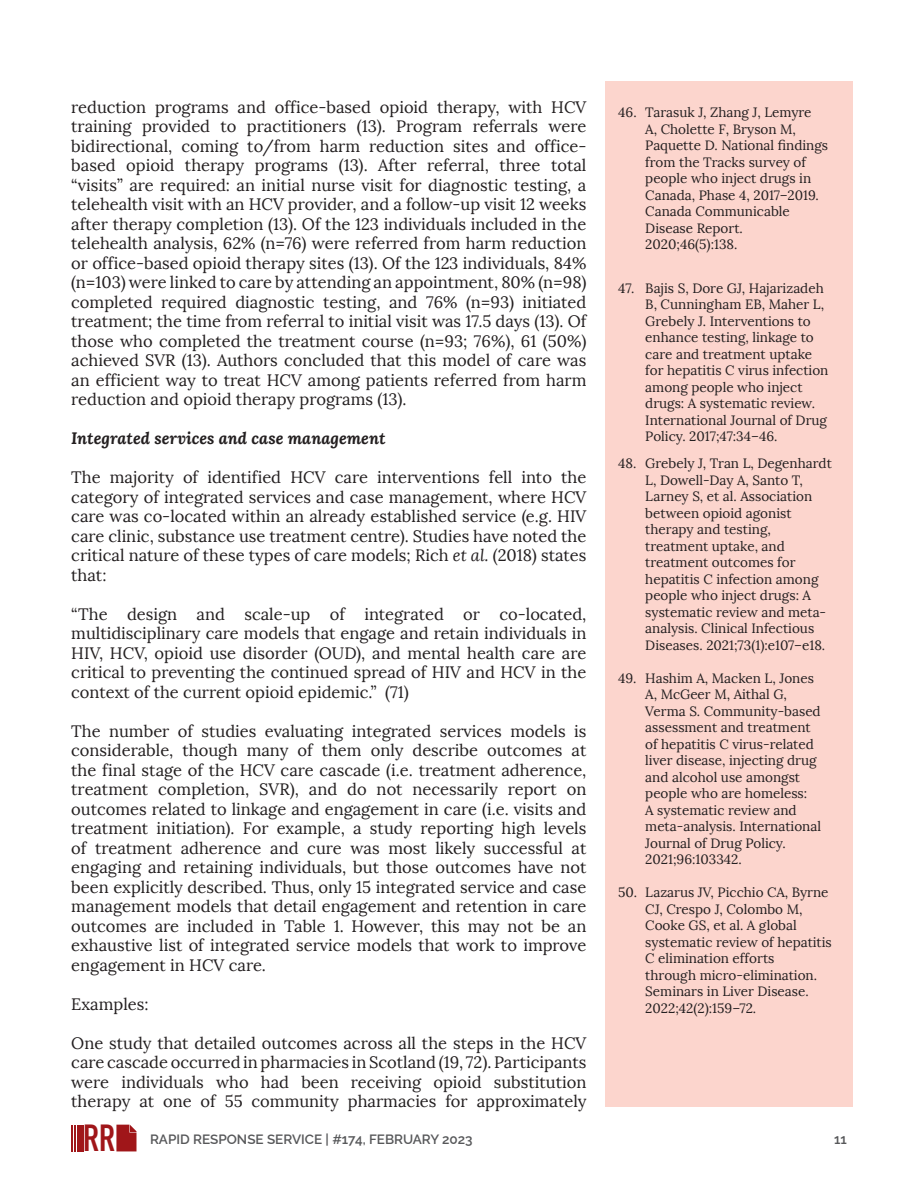
<style>
.page{position:relative;width:918px;height:1188px;background:#fff}
.page>*{position:absolute;margin:0;border:0;box-sizing:border-box;transform-origin:0 0}
.t1{font:700 37.2px "DIN Condensed";color:#a01619}
.body__serif__11pt{font:16.5px/19.5px "Lora";color:#231f20;text-align:justify}
.body__serif__11pt-2{font:italic 700 16.5px "Lora";color:#231f20}
.t2{font:13.5px/16.5px "Lora";color:#231f20}
.t3{font:600 13.5px "Raleway";color:#57585a}
.s1{font-style:italic}
</style>
<div class="page">
<hr style="left:71px;top:1125px;width:2px;height:26px;background:#a01619">
<hr style="left:74px;top:1125px;width:2px;height:26px;background:#a01619">
<hr style="left:77px;top:1125px;width:2px;height:26px;background:#a01619">
<hr style="left:81px;top:1125px;width:3px;height:26px;background:#a01619">
<svg style="left:116px;top:1125px;width:21px;height:26px"></svg>
<div style="left:605px;top:81px;width:248px;height:1026px;background:#fcd5cd"></div>
<p class="body__serif__11pt" style="left:71px;top:97px;width:517px">reduction programs and office-based opioid therapy, with HCV training provided to practitioners (13). Program referrals were bidirectional, coming to/from harm reduction sites and office&shy;based opioid therapy programs (13). After referral, three total “visits” are required: an initial nurse visit for diagnostic testing, a telehealth visit with an HCV provider, and a follow-up visit 12 weeks after therapy completion (13). Of the 123 individuals included in the telehealth analysis, 62% (n=76) were referred from harm reduction or office-based opioid therapy sites (13). Of the 123 individuals, 84% (n=103) were linked to care by attending an appointment, 80% (n=98) completed required diagnostic testing, and 76% (n=93) initiated treatment; the time from referral to initial visit was 17.5 days (13). Of those who completed the treatment course (n=93; 76%), 61 (50%) achieved SVR (13). Authors concluded that this model of care was an efficient way to treat HCV among patients referred from harm reduction and opioid therapy programs (13).</p>
<p class="body__serif__11pt-2" style="left:71px;top:427px;width:316px">Integrated services and case management</p>
<p class="body__serif__11pt" style="left:71px;top:468px;width:517px">The majority of identified HCV care interventions fell into the category of integrated services and case management, where HCV care was co-located within an already established service (e.g. HIV care clinic, substance use treatment centre). Studies have noted the critical nature of these types of care models; Rich <span class="s1">et al.</span> (2018) states that:</p>
<p class="body__serif__11pt" style="left:71px;top:604px;width:517px">“The design and scale-up of integrated or co-located, multidisciplinary care models that engage and retain individuals in HIV, HCV, opioid use disorder (OUD), and mental health care are critical to preventing the continued spread of HIV and HCV in the context of the current opioid epidemic.” (71)</p>
<p class="body__serif__11pt" style="left:71px;top:721px;width:517px">The number of studies evaluating integrated services models is considerable, though many of them only describe outcomes at the final stage of the HCV care cascade (i.e. treatment adherence, treatment completion, SVR), and do not necessarily report on outcomes related to linkage and engagement in care (i.e. visits and treatment initiation). For example, a study reporting high levels of treatment adherence and cure was most likely successful at engaging and retaining individuals, but those outcomes have not been explicitly described. Thus, only 15 integrated service and case management models that detail engagement and retention in care outcomes are included in Table 1. However, this may not be an exhaustive list of integrated service models that work to improve engagement in HCV care.</p>
<p class="body__serif__11pt" style="left:71px;top:994px;width:79px">Examples:</p>
<p class="body__serif__11pt" style="left:71px;top:1033px;width:517px">One study that detailed outcomes across all the steps in the HCV care cascade occurred in pharmacies in Scotland (19, 72). Participants were individuals who had been receiving opioid substitution therapy at one of 55 community pharmacies for approximately</p>
<p class="t2" style="left:645px;top:104px;width:184px;text-indent:-27px">46. Tarasuk J, Zhang J, Lemyre<br>A, Cholette F, Bryson M,<br>Paquette D. National findings from the Tracks survey of people who inject drugs in<br>Canada, Phase 4, 2017–2019.<br>Canada Communicable<br>Disease Report.<br>2020;46(5):138.</p>
<p class="t2" style="left:645px;top:280px;width:185px;text-indent:-27px">47. Bajis S, Dore GJ, Hajarizadeh<br>B, Cunningham EB, Maher L,<br>Grebely J. Interventions to enhance testing, linkage to care and treatment uptake for hepatitis C virus infection among people who inject drugs: A systematic review.<br>International Journal of Drug<br>Policy. 2017;47:34–46.</p>
<p class="t2" style="left:645px;top:455px;width:188px;text-indent:-27px">48. Grebely J, Tran L, Degenhardt<br>L, Dowell-Day A, Santo T,<br>Larney S, et al. Association between opioid agonist therapy and testing, treatment uptake, and treatment outcomes for hepatitis C infection among people who inject drugs: A systematic review and meta&shy;analysis. Clinical Infectious<br>Diseases. 2021;73(1):e107–e18.</p>
<p class="t2" style="left:645px;top:670px;width:177px;text-indent:-27px">49. Hashim A, Macken L, Jones<br>A, McGeer M, Aithal G,<br>Verma S. Community-based assessment and treatment of hepatitis C virus-related liver disease, injecting drug and alcohol use amongst people who are homeless:<br>A systematic review and meta-analysis. International<br>Journal of Drug Policy.<br>2021;96:103342.</p>
<p class="t2" style="left:645px;top:884px;width:188px;text-indent:-27px">50. Lazarus JV, Picchio CA, Byrne<br>CJ, Crespo J, Colombo M,<br>Cooke GS, et al. A global systematic review of hepatitis<br>C elimination efforts<br>through micro-elimination.<br>Seminars in Liver Disease.<br>2022;42(2):159–72.</p>
<h1 class="t1" style="left:83px;top:1113px;width:33px">RR</h1>
<p class="t3" style="left:150px;top:1128px;width:324px">RAPID RESPONSE SERVICE | #174, FEBRUARY 2023</p>
<p class="t3" style="left:834px;top:1128px;width:14px">11</p>
</div>
